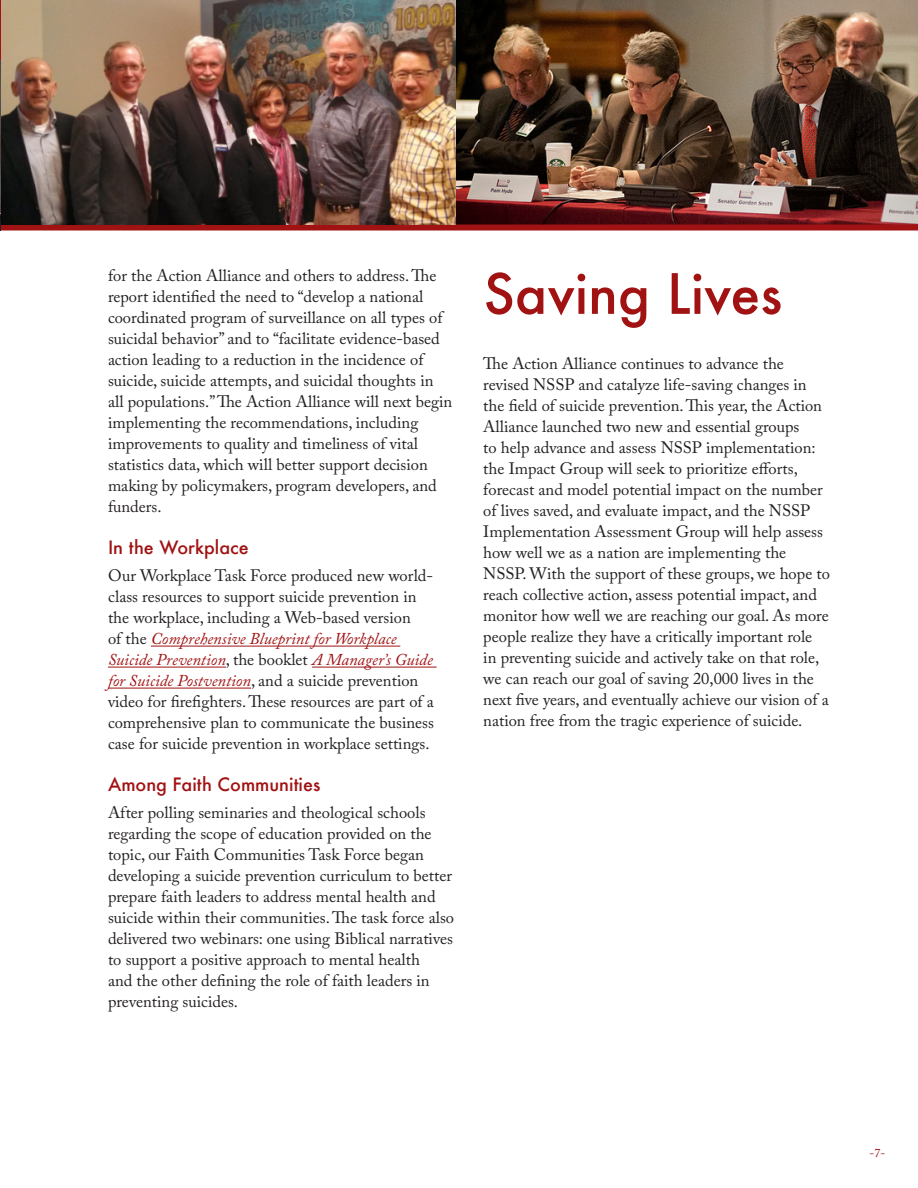
<style>
.page{position:relative;width:918px;height:1188px;background:#fff}
.page>*{position:absolute;margin:0;border:0;box-sizing:border-box;transform-origin:0 0}
.A-head{font:500 54px "Futura";color:#a11213}
.C_head{font:500 18px "Futura";color:#a11213}
.Body_Text{font:16.5px/21px "Adobe Caslon Pro";color:#231f20}
.t1{font:12px "Adobe Caslon Pro";color:#a11213}
.s1{font-style:italic;color:#a11213}
</style>
<div class="page">
<img style="left:455px;top:0;width:463px;height:225px">
<div style="left:0;top:225px;width:918px;height:6px;background:#a11213"></div>
<img style="left:0;top:0;width:455px;height:225px">
<hr style="left:151px;top:646px;width:249px;height:1px;background:#a11213">
<hr style="left:108px;top:667px;width:118px;height:1px;background:#a11213">
<hr style="left:312px;top:667px;width:125px;height:1px;background:#a11213">
<hr style="left:108px;top:688px;width:143px;height:1px;background:#a11213">
<img style="left:0;top:54px;width:1px;height:177px">
<p class="Body_Text" style="left:108px;top:265px;width:346px">for the Action Alliance and others to address. The report identified the need to “develop a national coordinated program of surveillance on all types of suicidal behavior” and to “facilitate evidence-based action leading to a reduction in the incidence of suicide, suicide attempts, and suicidal thoughts in all populations.” The Action Alliance will next begin implementing the recommendations, including improvements to quality and timeliness of vital statistics data, which will better support decision making by policymakers, program developers, and funders.</p>
<p class="C_head" style="left:108px;top:535px;width:142px">In the Workplace</p>
<p class="Body_Text" style="left:108px;top:565px;width:328px">Our Workplace Task Force produced new world&shy;class resources to support suicide prevention in the workplace, including a Web-based version<br>of the <span class="s1">Comprehensive Blueprint for Workplace Suicide Prevention</span>, the booklet <span class="s1">A Manager’s Guide for Suicide Postvention</span>, and a suicide prevention video for firefighters. These resources are part of a comprehensive plan to communicate the business case for suicide prevention in workplace settings.</p>
<p class="C_head" style="left:108px;top:772px;width:214px">Among Faith Communities</p>
<p class="Body_Text" style="left:108px;top:802px;width:348px">After polling seminaries and theological schools regarding the scope of education provided on the topic, our Faith Communities Task Force began developing a suicide prevention curriculum to better prepare faith leaders to address mental health and suicide within their communities. The task force also delivered two webinars: one using Biblical narratives to support a positive approach to mental health<br>and the other defining the role of faith leaders in preventing suicides.</p>
<p class="A-head" style="left:483px;top:257px;width:300px">Saving Lives</p>
<p class="Body_Text" style="left:483px;top:352px;width:348px">The Action Alliance continues to advance the revised NSSP and catalyze life-saving changes in the field of suicide prevention. This year, the Action Alliance launched two new and essential groups<br>to help advance and assess NSSP implementation: the Impact Group will seek to prioritize efforts, forecast and model potential impact on the number of lives saved, and evaluate impact, and the NSSP Implementation Assessment Group will help assess how well we as a nation are implementing the NSSP. With the support of these groups, we hope to reach collective action, assess potential impact, and monitor how well we are reaching our goal. As more people realize they have a critically important role<br>in preventing suicide and actively take on that role, we can reach our goal of saving 20,000 lives in the next five years, and eventually achieve our vision of a nation free from the tragic experience of suicide.</p>
<p class="t1" style="left:870px;top:1146px;width:17px">-7-</p>
</div>
